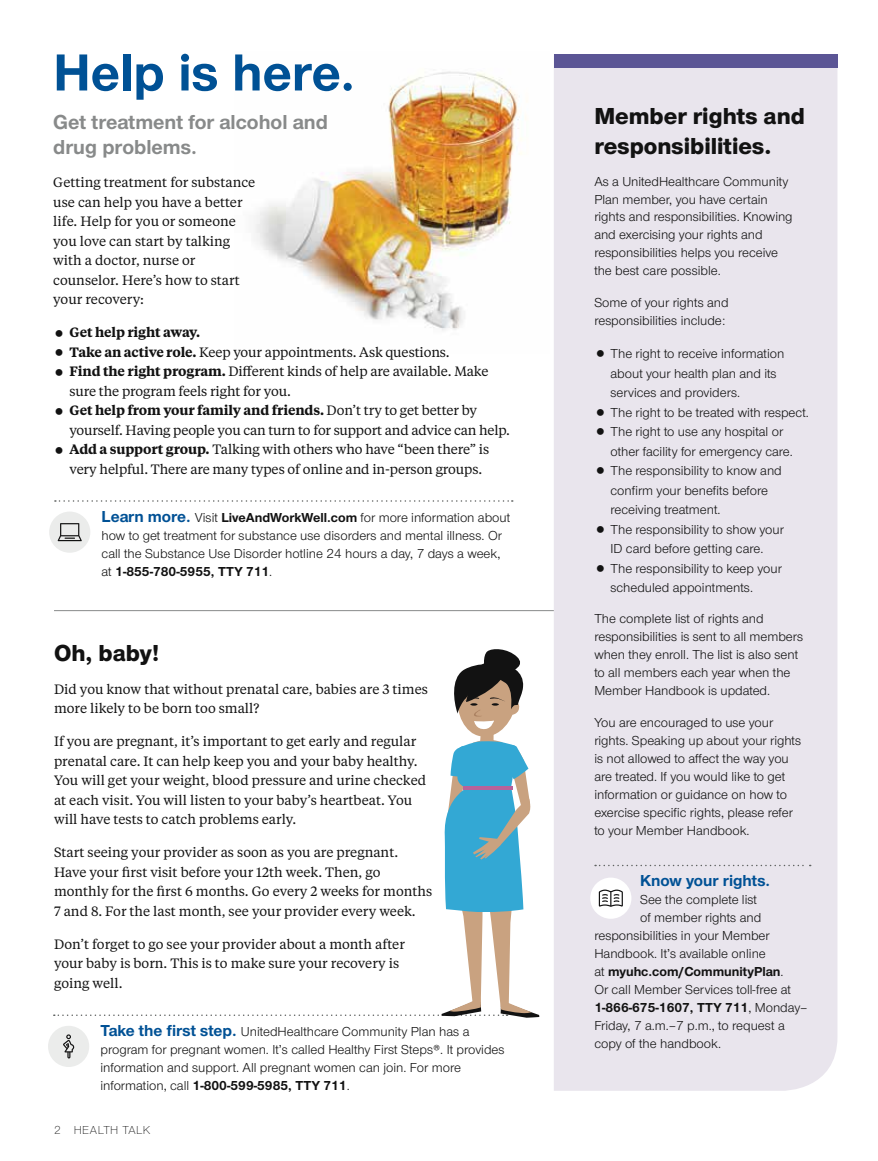
<style>
.page{position:relative;width:878px;height:1161px;background:#fff}
.page>*{position:absolute;margin:0;border:0;box-sizing:border-box;transform-origin:0 0}
.t1{font:700 54px "UHC Sans";color:#005195}
.t2{font:800 24px/30px "UHC Sans";color:#121212}
.t3{font:700 21px/25.2px "UHC Sans";color:#888a8a}
.t4{font:700 16.5px "UHC Sans";color:#005195}
.t5{font:13.5px/18px "UHC Sans";color:#121212}
.t6{font:13.5px/19.5px "UHC Serif Text";color:#121212}
.t7{font:700 13.5px "UHC Sans";color:#121212}
.t8{font:300 12px "UHC Sans";letter-spacing:.04em;color:#121212}
.s1{font-weight:600}
.s2{font-weight:700;font-size:16.5px;color:#005195}
.s3{font-weight:700}
.s4{font-weight:400}
</style>
<div class="page">
<hr style="left:54px;top:610px;width:513px;height:1px;background:#888a8a">
<img style="left:255px;top:71px;width:271px;height:260px">
<div style="left:554px;top:68px;width:283px;height:1023px;background:#e9e5ed"></div>
<div style="left:554px;top:54px;width:283px;height:14px;background:#5b5595"></div>
<svg style="left:55px;top:500px;width:457px;height:2px"></svg>
<div style="left:49px;top:512px;width:41px;height:41px;background:#ebeceb;border-radius:50%"></div>
<svg style="left:58px;top:523px;width:24px;height:18px"></svg>
<div style="left:48px;top:1026px;width:41px;height:41px;background:#ebeceb;border-radius:50%"></div>
<svg style="left:63px;top:1034px;width:11px;height:25px"></svg>
<svg style="left:54px;top:649px;width:485px;height:369px"></svg>
<svg style="left:595px;top:865px;width:215px;height:1px"></svg>
<div style="left:590px;top:878px;width:41px;height:41px;background:#fff;border-radius:50%"></div>
<svg style="left:598px;top:890px;width:25px;height:17px"></svg>
<h1 class="t1" style="left:53px;top:36px;width:303px">Help is here.</h1>
<h3 class="t3" style="left:53px;top:109px;width:276px">Get treatment for alcohol and drug problems.</h3>
<p class="t6" style="left:53px;top:172px;width:203px">Getting treatment for substance use can help you have a better life. Help for you or someone you love can start by talking with a doctor, nurse or counselor. Here’s how to start your recovery:</p>
<p class="t6" style="left:69px;top:322px;width:442px"><span class="s1">Get help right away.<br>Take an active role.</span> Keep your appointments. Ask questions.<br><span class="s1">Find the right program.</span> Different kinds of help are available. Make sure the program feels right for you.<br><span class="s1">Get help from your family and friends.</span> Don’t try to get better by yourself. Having people you can turn to for support and advice can help.<br><span class="s1">Add a support group.</span> Talking with others who have “been there” is very helpful. There are many types of online and in-person groups.</p>
<p class="t5" style="left:101px;top:508px;width:410px"><span class="s2">Learn more.</span> Visit <span class="s3">LiveAndWorkWell.com</span> for more information about how to get treatment for substance use disorders and mental illness. Or call the Substance Use Disorder hotline 24 hours a day, 7 days a week, at <span class="s3">1-855-780-5955, TTY 711</span>.</p>
<h2 class="t2" style="left:54px;top:637px;width:107px">Oh, baby!</h2>
<p class="t6" style="left:54px;top:679px;width:375px">Did you know that without prenatal care, babies are 3 times more likely to be born too small?</p>
<p class="t6" style="left:54px;top:731px;width:373px">If you are pregnant, it’s important to get early and regular prenatal care. It can help keep you and your baby healthy.<br>You will get your weight, blood pressure and urine checked at each visit. You will listen to your baby’s heartbeat. You will have tests to catch problems early.</p>
<p class="t6" style="left:54px;top:842px;width:379px">Start seeing your provider as soon as you are pregnant.<br>Have your first visit before your 12th week. Then, go monthly for the first 6 months. Go every 2 weeks for months 7 and 8. For the last month, see your provider every week.</p>
<p class="t6" style="left:54px;top:934px;width:352px">Don’t forget to go see your provider about a month after your baby is born. This is to make sure your recovery is going well.</p>
<p class="t5" style="left:100px;top:1022px;width:406px"><span class="s2">Take the first step.</span> UnitedHealthcare Community Plan has a program for pregnant women. It’s called Healthy First Steps®. It provides information and support. All pregnant women can join. For more information, call <span class="s3">1-800-599-5985, TTY 711</span>.</p>
<p class="t8" style="left:54px;top:1122px;width:98px">2 HEALTH TALK</p>
<h2 class="t2" style="left:594px;top:100px;width:212px">Member rights and responsibilities.</h2>
<p class="t5" style="left:594px;top:172px;width:200px">As a UnitedHealthcare Community<br>Plan member, you have certain rights and responsibilities. Knowing and exercising your rights and responsibilities helps you receive the best care possible.</p>
<p class="t5" style="left:594px;top:293px;width:136px">Some of your rights and responsibilities include:</p>
<p class="t5" style="left:610px;top:343px;width:200px;line-height:19.5px">The right to receive information about your health plan and its services and providers.<br>The right to be treated with respect.<br>The right to use any hospital or other facility for emergency care.<br>The responsibility to know and confirm your benefits before receiving treatment.<br>The responsibility to show your<br>ID card before getting care.<br>The responsibility to keep your scheduled appointments.</p>
<p class="t5" style="left:594px;top:610px;width:210px">The complete list of rights and responsibilities is sent to all members when they enroll. The list is also sent to all members each year when the Member Handbook is updated.</p>
<p class="t5" style="left:594px;top:713px;width:208px">You are encouraged to use your rights. Speaking up about your rights is not allowed to affect the way you are treated. If you would like to get information or guidance on how to exercise specific rights, please refer to your Member Handbook.</p>
<p class="t4" style="left:640px;top:870px;width:132px">Know your rights.</p>
<p class="t5" style="left:640px;top:891px;width:119px">See the complete list</p>
<p class="t5" style="left:640px;top:909px;width:123px">of member rights and</p>
<p class="t5" style="left:594px;top:927px;width:177px">responsibilities in your Member</p>
<p class="t5" style="left:594px;top:945px;width:173px">Handbook. It’s available online</p>
<p class="t7" style="left:594px;top:963px;width:191px"><span class="s4">at</span> myuhc.com/CommunityPlan<span class="s4">.</span></p>
<p class="t5" style="left:594px;top:981px;width:198px">Or call Member Services toll-free at</p>
<p class="t7" style="left:594px;top:999px;width:215px">1-866-675-1607, TTY 711<span class="s4">, Monday–</span></p>
<p class="t5" style="left:594px;top:1017px;width:192px">Friday, 7 a.m.–7 p.m., to request a</p>
<p class="t5" style="left:594px;top:1035px;width:128px">copy of the handbook.</p>
</div>
